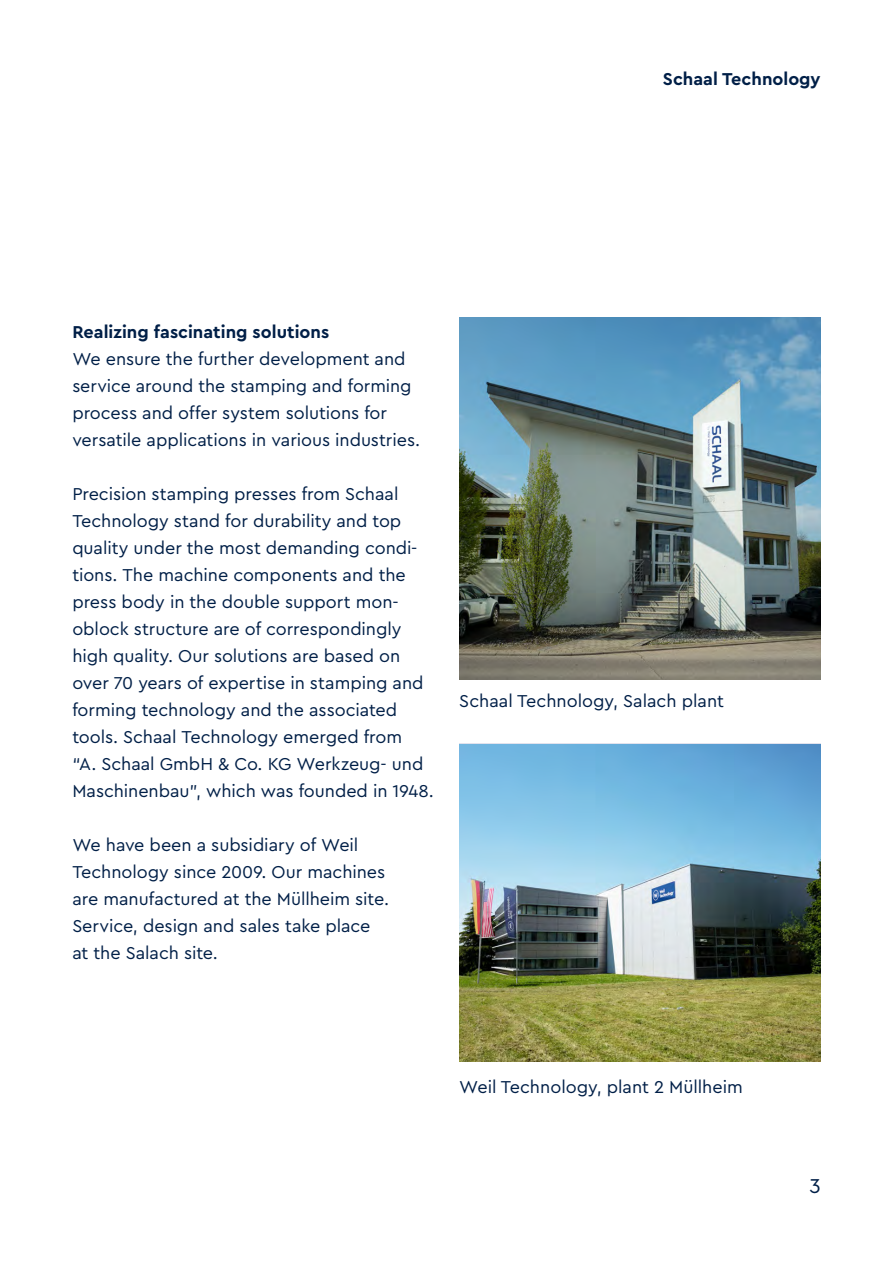
<style>
.page{position:relative;width:893px;height:1263px;background:#fff}
.page>*{position:absolute;margin:0;border:0;box-sizing:border-box;transform-origin:0 0}
.t1{font:21px "Cera Pro";color:#001f47}
.t2{font:18px/27px "Cera Pro";letter-spacing:-.005em;color:#001f47}
.t3{font:700 18px "Cera Pro";color:#001f47}
</style>
<div class="page">
<img style="left:459px;top:744px;width:362px;height:317px">
<img style="left:459px;top:318px;width:362px;height:361px">
<p class="t3" style="left:663px;top:67px;width:159px">Schaal Technology</p>
<p class="t3" style="left:72px;top:319px;width:258px">Realizing fascinating solutions</p>
<p class="t2" style="left:72px;top:344px;width:349px">We ensure the further development and service around the stamping and forming process and offer system solutions for versatile applications in various industries.</p>
<p class="t2" style="left:72px;top:479px;width:363px">Precision stamping presses from Schaal Technology stand for durability and top quality under the most demanding condi&shy;tions. The machine components and the press body in the double support mon&shy;oblock structure are of correspondingly high quality. Our solutions are based on over 70 years of expertise in stamping and forming technology and the associated tools. Schaal Technology emerged from<br>“A. Schaal GmbH &amp; Co. KG Werkzeug- und Maschinenbau”, which was founded in 1948.</p>
<p class="t2" style="left:72px;top:830px;width:318px">We have been a subsidiary of Weil<br>Technology since 2009. Our machines are manufactured at the Müllheim site.<br>Service, design and sales take place at the Salach site.</p>
<p class="t2" style="left:459px;top:686px;width:266px">Schaal Technology, Salach plant</p>
<p class="t2" style="left:459px;top:1073px;width:285px">Weil Technology, plant 2 Müllheim</p>
<p class="t1" style="left:809px;top:1172px;width:13px">3</p>
</div>
